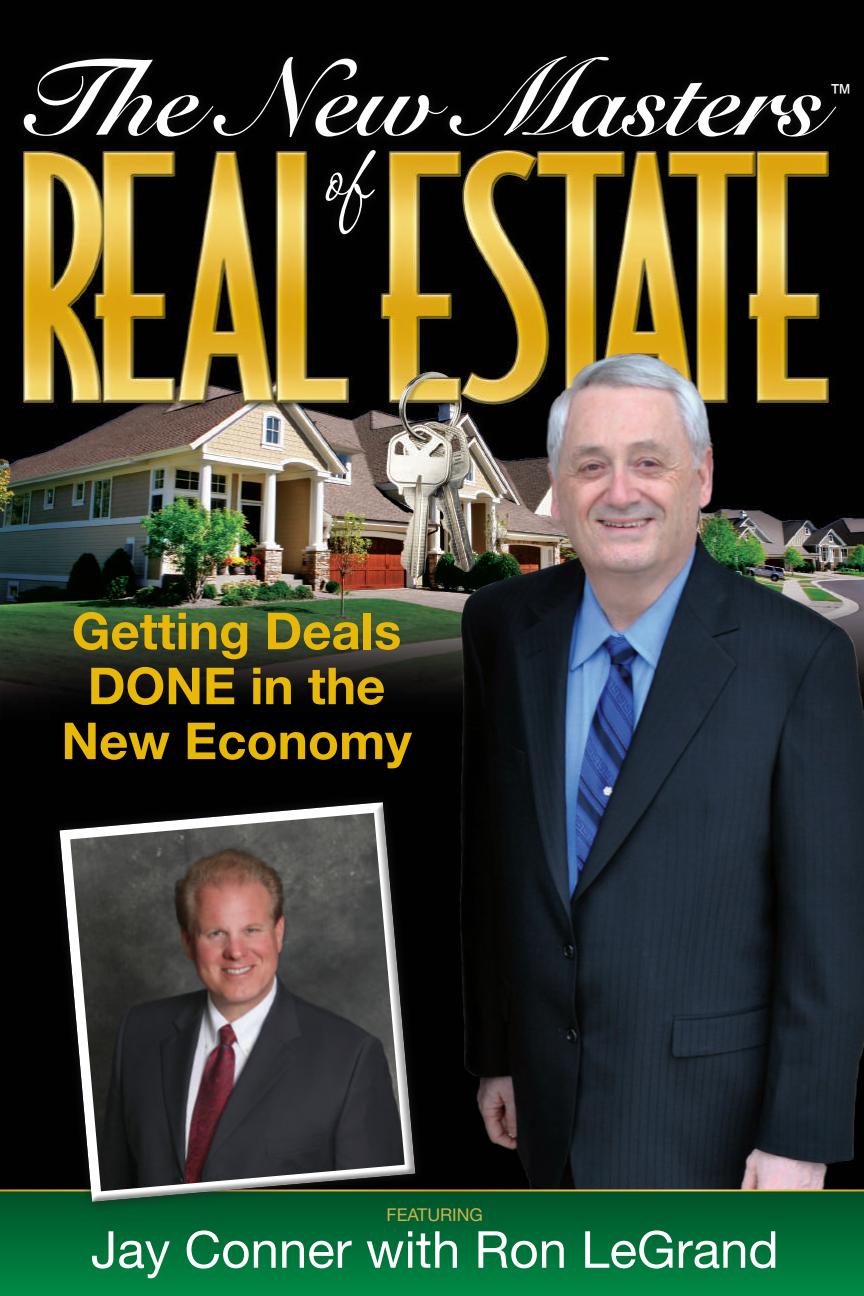
<style>
.page{position:relative;width:864px;height:1296px;background:#fff}
.page>*{position:absolute;margin:0;border:0;box-sizing:border-box;transform-origin:0 0}
.t1{font:700 108px "Snell Roundhand";color:#fff}
.t2{font:94.2px "P22 Corinthia";color:#fff}
.t3{font:700 51px/55px "Helvetica Neue";color:#e8b809;text-align:center}
.t4{font:51px "Helvetica Neue";color:#fff}
.t5{font:23.6px "Arial";color:#fff}
.t6{font:17.6px "Helvetica Neue";color:#d0b14e}
</style>
<div class="page">
<img style="left:0;top:0;width:864px;height:1189px">
<div style="left:13px;top:45px;width:832px;height:100px;background:#231f20;opacity:.75"></div>
<div style="left:315px;top:139px;width:69px;height:104px;background:#020202"></div>
<img style="left:346px;top:294px;width:518px;height:895px">
<div style="left:0;top:1191px;width:864px;height:105px;background:linear-gradient(to bottom,#005128,#008a46)"></div>
<div style="left:49px;top:791px;width:376px;height:421px;background:#231f20;opacity:.75"></div>
<svg style="left:56px;top:801px;width:361px;height:402px;background:#4b4746"></svg>
<h1 class="t1" style="left:19px;top:34px;width:807px">The New Masters</h1>
<h2 class="t2" style="left:323px;top:129px;width:48px">of</h2>
<p class="t5" style="left:829px;top:79px;width:25px">™</p>
<p class="t3" style="left:61px;top:602px;width:352px">Getting Deals<br>DONE in the<br>New Economy</p>
<p class="t6" style="left:387px;top:1204px;width:98px">FEATURING</p>
<p class="t4" style="left:91px;top:1219px;width:689px">Jay Conner with Ron LeGrand</p>
</div>
